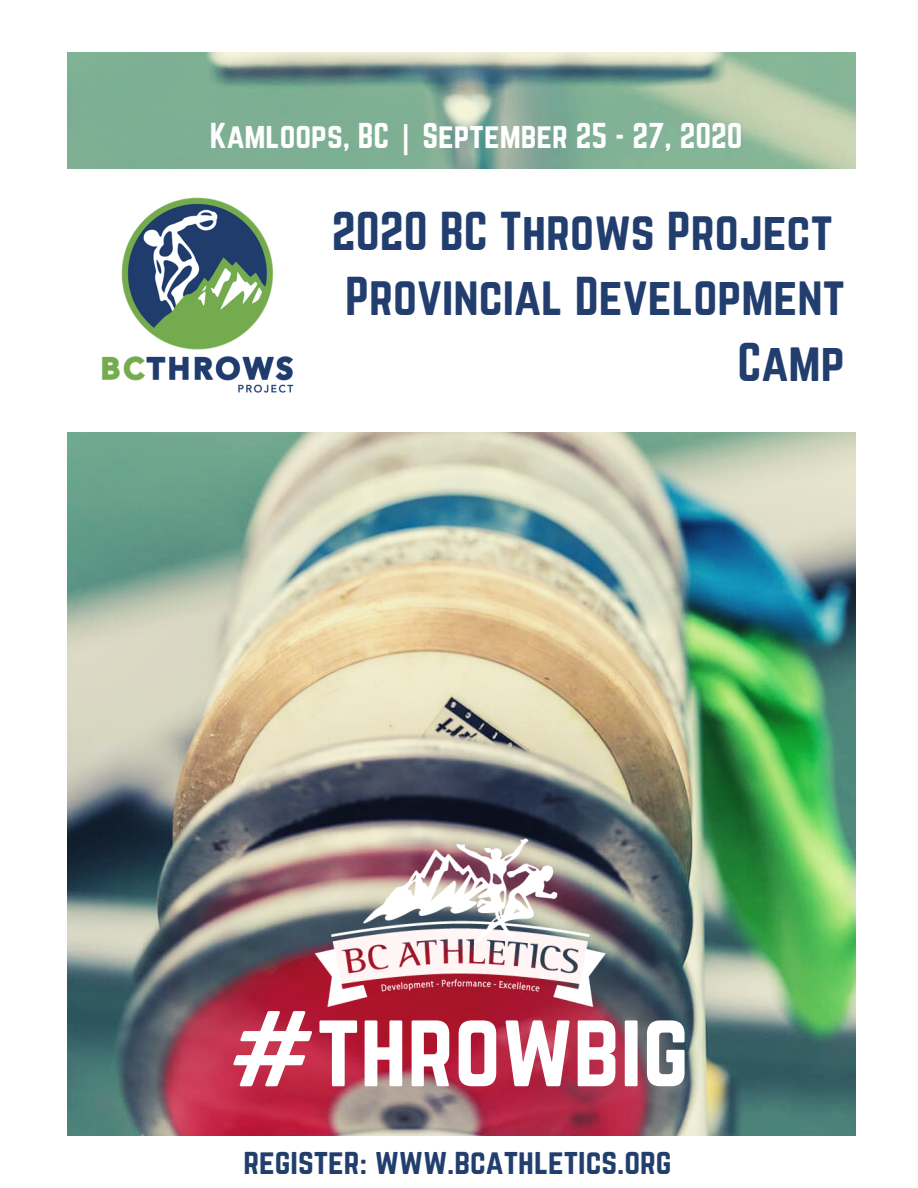
<style>
.page{position:relative;width:918px;height:1188px;background:#fff}
.page>*{position:absolute;margin:0;border:0;box-sizing:border-box;transform-origin:0 0}
.t1{font:94.05px "Norwester";color:#fff}
.t2{font:48px/65.4px "Norwester";color:#213e6e;text-align:right}
.t3{font:31.5px "Norwester";color:#fff}
.t4{font:31.5px "Norwester";color:#213e6e}
.s1{font-family:"Noto Sans";font-weight:700}
</style>
<div class="page">
<img style="left:67px;top:52px;width:789px;height:1084px">
<div style="left:67px;top:169px;width:851px;height:263px;background:#fff"></div>
<img style="left:101px;top:197px;width:193px;height:196px">
<img style="left:310px;top:832px;width:301px;height:184px">
<p class="t3" style="left:210px;top:121px;width:534px">Kamloops, BC <span class="s1">|</span> September 25 - 27, 2020</p>
<p class="t2" style="left:332px;top:200px;width:514px">2020 BC Throws Project<br>Provincial Development<br>Camp</p>
<h1 class="t1" style="left:229px;top:1004px;width:462px">#throwbig</h1>
<p class="t4" style="left:243px;top:1146px;width:430px">register: www.bcathletics.org</p>
</div>
